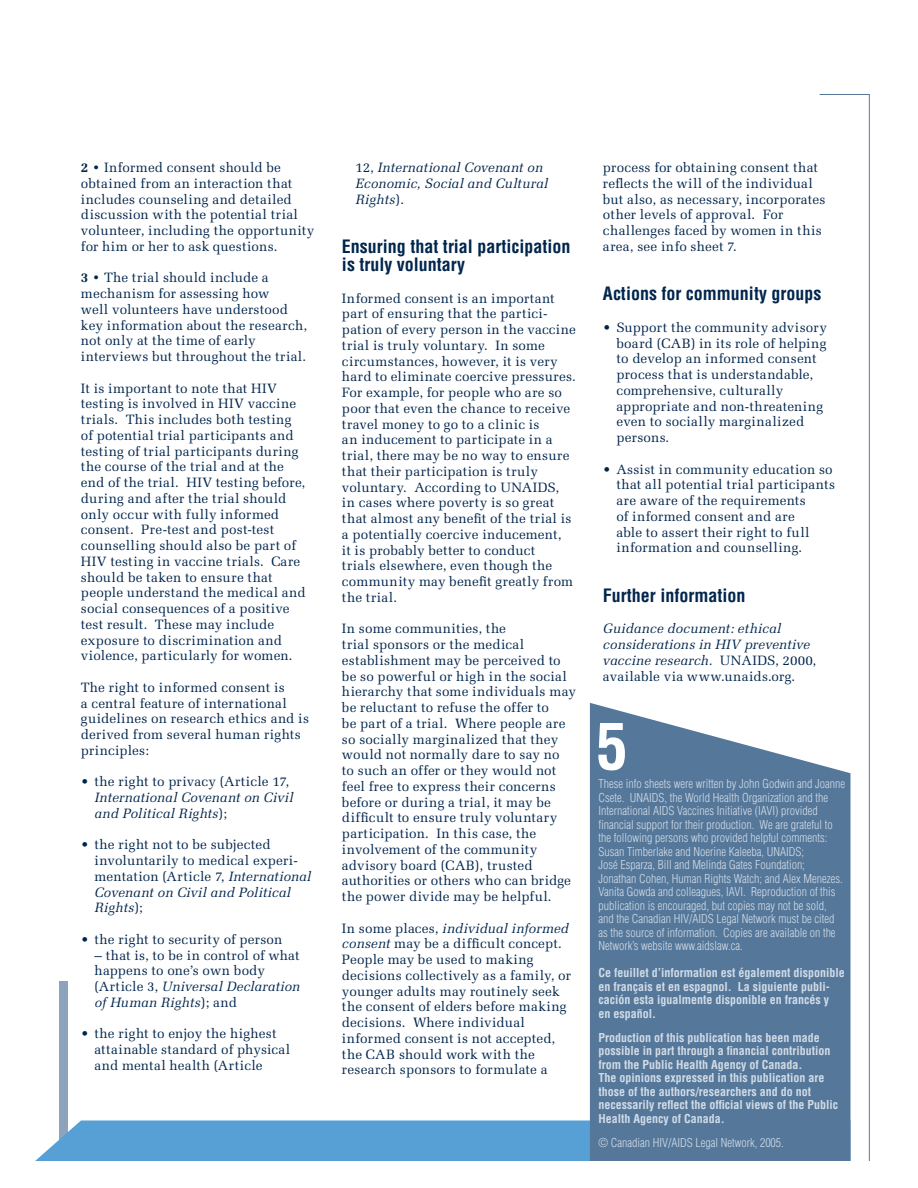
<style>
.page{position:relative;width:918px;height:1188px;background:#fff}
.page>*{position:absolute;margin:0;border:0;box-sizing:border-box;transform-origin:0 0}
.t1{font:700 condensed 63px "Helvetica";color:#fff}
.t2{font:700 condensed 18px/18px "Helvetica";color:#00254c}
.t3{font:13.5px/15.8px "Melior";letter-spacing:.015em;color:#00254c}
.t4{font:italic 13.5px/15.8px "Melior";letter-spacing:.005em;color:#00254c}
.t5{font:300 condensed 12px/13.5px "Helvetica";color:#d2dce7}
.t6{font:700 condensed 12px/13.5px "Helvetica";color:#d2dce7}
.s1{font-weight:700}
.s2{font-style:normal}
.s3{font-style:italic}
</style>
<div class="page">
<div style="left:59px;top:981px;width:9px;height:177px;background:#8ca2bd"></div>
<svg style="left:819px;top:94px;width:51px;height:1067px"></svg>
<div style="left:35px;top:1120px;width:555px;height:41px;background:#56a0d5"></div>
<svg style="left:590px;top:703px;width:260px;height:458px;background:#6181a1"></svg>
<p class="t3" style="left:81px;top:160px;width:235px"><span class="s1">2 •</span> Informed consent should be obtained from an interaction that includes counseling and detailed discussion with the potential trial volunteer, including the opportunity for him or her to ask questions.</p>
<p class="t3" style="left:81px;top:270px;width:228px"><span class="s1">3 •</span> The trial should include a mechanism for assessing how<br>well volunteers have understood key information about the research, not only at the time of early interviews but throughout the trial.</p>
<p class="t3" style="left:81px;top:380px;width:226px">It is important to note that HIV testing is involved in HIV vaccine trials. This includes both testing of potential trial participants and testing of trial participants during the course of the trial and at the end of the trial. HIV testing before, during and after the trial should only occur with fully informed consent. Pre-test and post-test counselling should also be part of HIV testing in vaccine trials. Care should be taken to ensure that people understand the medical and social consequences of a positive test result. These may include exposure to discrimination and violence, particularly for women.</p>
<p class="t3" style="left:81px;top:679px;width:230px">The right to informed consent is<br>a central feature of international guidelines on research ethics and is derived from several human rights principles:</p>
<p class="t4" style="left:94px;top:774px;width:200px;text-indent:-14px"><span class="s2">• the right to privacy (Article 17,<br></span>International Covenant on Civil and Political Rights<span class="s2">);</span></p>
<p class="t3" style="left:94px;top:837px;width:218px;text-indent:-14px">• the right not to be subjected involuntarily to medical experi&shy;mentation (Article 7, <span class="s3">International<br>Covenant on Civil and Political<br>Rights</span>);</p>
<p class="t3" style="left:81px;top:931px;width:203px">• the right to security of person</p>
<p class="t3" style="left:94px;top:947px;width:207px">– that is, to be in control of what happens to one’s own body (Article 3, <span class="s3">Universal Declaration of Human Rights</span>); and</p>
<p class="t3" style="left:94px;top:1026px;width:197px;text-indent:-14px">• the right to enjoy the highest attainable standard of physical and mental health (Article</p>
<p class="t4" style="left:355px;top:160px;width:194px"><span class="s2">12,</span> International Covenant on<br>Economic, Social and Cultural<br>Rights<span class="s2">).</span></p>
<p class="t2" style="left:342px;top:237px;width:230px">Ensuring that trial participation is truly voluntary</p>
<p class="t3" style="left:342px;top:290px;width:235px">Informed consent is an important part of ensuring that the partici&shy;pation of every person in the vaccine trial is truly voluntary. In some circumstances, however, it is very hard to eliminate coercive pressures.<br>For example, for people who are so poor that even the chance to receive travel money to go to a clinic is<br>an inducement to participate in a trial, there may be no way to ensure that their participation is truly voluntary. According to UNAIDS,<br>in cases where poverty is so great that almost any benefit of the trial is a potentially coercive inducement,<br>it is probably better to conduct<br>trials elsewhere, even though the community may benefit greatly from the trial.</p>
<p class="t3" style="left:342px;top:621px;width:235px">In some communities, the<br>trial sponsors or the medical establishment may be perceived to be so powerful or high in the social hierarchy that some individuals may be reluctant to refuse the offer to<br>be part of a trial. Where people are so socially marginalized that they would not normally dare to say no<br>to such an offer or they would not feel free to express their concerns before or during a trial, it may be difficult to ensure truly voluntary participation. In this case, the involvement of the community advisory board (CAB), trusted authorities or others who can bridge the power divide may be helpful.</p>
<p class="t3" style="left:342px;top:920px;width:231px">In some places, <span class="s3">individual informed consent</span> may be a difficult concept.<br>People may be used to making decisions collectively as a family, or younger adults may routinely seek the consent of elders before making decisions. Where individual informed consent is not accepted, the CAB should work with the research sponsors to formulate a</p>
<p class="t3" style="left:603px;top:160px;width:224px">process for obtaining consent that reflects the will of the individual but also, as necessary, incorporates other levels of approval. For challenges faced by women in this area, see info sheet 7.</p>
<p class="t2" style="left:603px;top:285px;width:220px">Actions for community groups</p>
<p class="t3" style="left:616px;top:319px;width:212px;text-indent:-14px">• Support the community advisory board (CAB) in its role of helping to develop an informed consent process that is understandable, comprehensive, culturally appropriate and non-threatening even to socially marginalized persons.</p>
<p class="t3" style="left:616px;top:461px;width:220px;text-indent:-14px">• Assist in community education so that all potential trial participants are aware of the requirements<br>of informed consent and are<br>able to assert their right to full information and counselling.</p>
<p class="t2" style="left:603px;top:586px;width:144px">Further information</p>
<p class="t4" style="left:603px;top:621px;width:215px">Guidance document: ethical considerations in HIV preventive vaccine research. <span class="s2">UNAIDS, 2000, available via www.unaids.org.</span></p>
<p class="t1" style="left:596px;top:707px;width:33px">5</p>
<p class="t5" style="left:598px;top:777px;width:248px">These info sheets were written by John Godwin and Joanne Csete. UNAIDS, the World Health Organization and the International AIDS Vaccines Initiative (IAVI) provided financial support for their production. We are grateful to the following persons who provided helpful comments:<br>Susan Timberlake and Noerine Kaleeba, UNAIDS;<br>José Esparza, Bill and Melinda Gates Foundation; Jonathan Cohen, Human Rights Watch; and Alex Menezes.<br>Vanita Gowda and colleagues, IAVI. Reproduction of this publication is encouraged, but copies may not be sold, and the Canadian HIV/AIDS Legal Network must be cited as the source of information. Copies are available on the Network’s website www.aidslaw.ca.</p>
<p class="t6" style="left:598px;top:966px;width:248px">Ce feuillet d’information est également disponible en français et en espagnol. La siguiente publi&shy;cación esta igualmente disponible en francés y<br>en español.</p>
<p class="t6" style="left:598px;top:1030px;width:241px">Production of this publication has been made possible in part through a financial contribution from the Public Health Agency of Canada.<br>The opinions expressed in this publication are those of the authors/researchers and do not necessarily reflect the official views of the Public Health Agency of Canada.</p>
<p class="t5" style="left:598px;top:1135px;width:187px">© Canadian HIV/AIDS Legal Network, 2005.</p>
</div>
